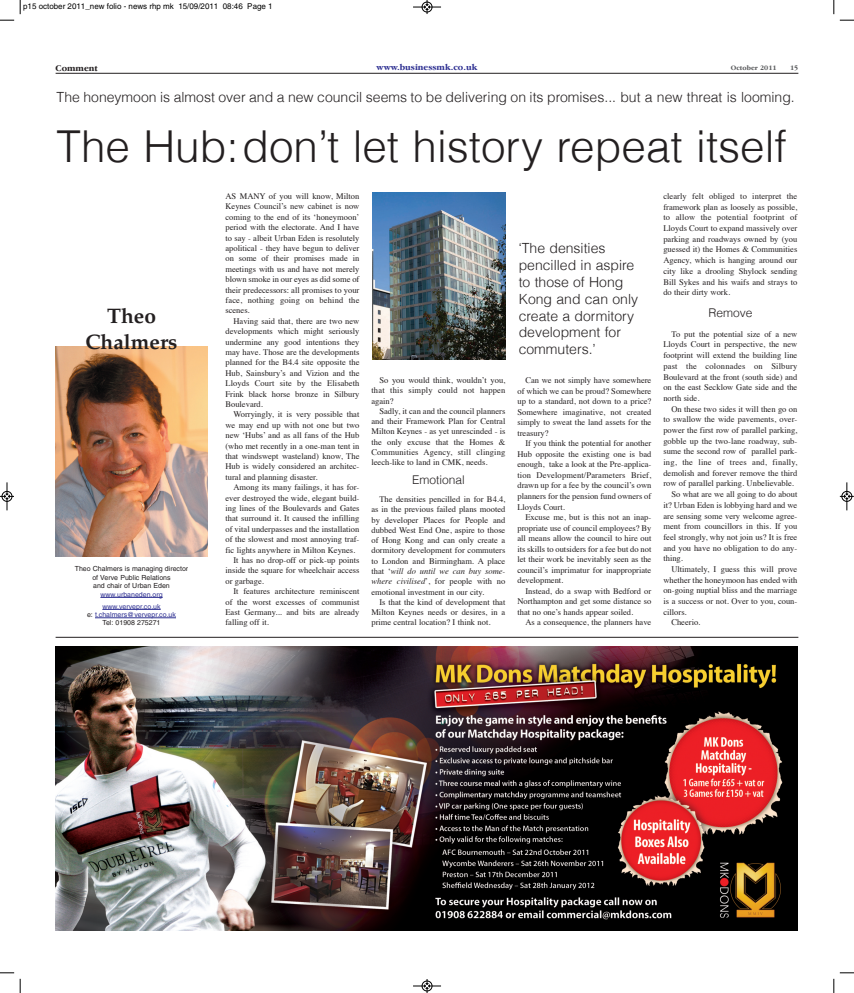
<style>
.page{position:relative;width:854px;height:993px;background:#fff}
.page>*{position:absolute;margin:0;border:0;box-sizing:border-box;transform-origin:0 0}
.t1{font:300 44px "Helvetica";color:#231f20}
.t2{font:700 21px/25.2px "Palatino";color:#231f20;text-align:center}
.t3{font:300 14px/16.8px "Helvetica";color:#231f20}
.t4{font:300 12px "Helvetica";color:#231f20}
.t5{font:700 9px "Garamond IT Cby BT";color:#2e3092}
.t6{font:700 9px "Garamond IT Cby BT";color:#231f20}
.t7{font:8.5px/10.4px "Times";color:#231f20;text-align:justify}
.t8{font:8.5px "Times";letter-spacing:.02em;color:#231f20}
.t9{font:8px "Helvetica";color:#000}
.t10{font:7px/12px "Helvetica";color:#2e3092}
.t11{font:7px/8.4px "Helvetica";color:#231f20;text-align:center}
.t12{font:700 7px "Garamond IT Cby BT";color:#57585a}
.s1{color:#231f20}
.s2{font-style:italic}
</style>
<div class="page">
<hr style="left:56px;top:73px;width:742px;height:1px;background:#231f20">
<hr style="left:100px;top:597px;width:63px;height:1px;background:#2e3092">
<hr style="left:102px;top:609px;width:59px;height:1px;background:#2e3092">
<hr style="left:95px;top:617px;width:81px;height:1px;background:#2e3092">
<img style="left:56px;top:347px;width:151px;height:209px">
<img style="left:56px;top:647px;width:742px;height:283px">
<hr style="left:56px;top:637px;width:742px;height:1px;background:#231f20">
<img style="left:372px;top:192px;width:133px;height:167px">
<svg style="left:20px;top:0;width:1px;height:14px"></svg>
<svg style="left:0;top:20px;width:14px;height:1px"></svg>
<svg style="left:833px;top:0;width:2px;height:14px"></svg>
<svg style="left:840px;top:20px;width:14px;height:1px"></svg>
<svg style="left:20px;top:979px;width:1px;height:14px"></svg>
<svg style="left:0;top:972px;width:14px;height:1px"></svg>
<svg style="left:833px;top:979px;width:2px;height:14px"></svg>
<svg style="left:840px;top:972px;width:14px;height:1px"></svg>
<svg style="left:413px;top:0;width:28px;height:14px"></svg>
<svg style="left:413px;top:979px;width:28px;height:14px"></svg>
<svg style="left:0;top:482px;width:14px;height:28px"></svg>
<svg style="left:840px;top:482px;width:14px;height:28px"></svg>
<p class="t9" style="left:23px;top:3px;width:251px">p15 october 2011_new folio - news rhp mk 15/09/2011 08:46 Page 1</p>
<p class="t6" style="left:56px;top:65px;width:44px">Comment</p>
<p class="t5" style="left:377px;top:64px;width:102px">www.businessmk.co.uk</p>
<p class="t12" style="left:731px;top:65px;width:47px">October 2011</p>
<p class="t12" style="left:790px;top:65px;width:10px">15</p>
<h3 class="t3" style="left:57px;top:90px;width:740px">The honeymoon is almost over and a new council seems to be delivering on its promises... but a new threat is looming.</h3>
<h1 class="t1" style="left:57px;top:128px;width:732px">The Hub:don’t let history repeat itself</h1>
<h2 class="t2" style="left:85px;top:306px;width:94px">Theo<br>Chalmers</h2>
<p class="t11" style="left:75px;top:565px;width:115px">Theo Chalmers is managing director of Verve Public Relations<br>and chair of Urban Eden</p>
<p class="t10" style="left:100px;top:589px;width:64px">www.urbaneden.org www.vervepr.co.uk</p>
<p class="t10" style="left:87px;top:611px;width:90px;line-height:8.4px;text-align:center"><span class="s1">e:</span> t.chalmers@vervepr.co.uk<br><span class="s1">Tel: 01908 275271</span></p>
<p class="t7" style="left:225px;top:192px;width:135px">AS MANY of you will know, Milton Keynes Council’s new cabinet is now coming to the end of its ‘honeymoon’ period with the electorate. And I have to say - albeit Urban Eden is resolutely apolitical - they have begun to deliver on some of their promises made in meetings with us and have not merely blown smoke in our eyes as did some of their predecessors: all promises to your face, nothing going on behind the scenes.</p>
<p class="t7" style="left:225px;top:316px;width:135px;text-indent:8px">Having said that, there are two new developments which might seriously undermine any good intentions they may have. Those are the developments planned for the B4.4 site opposite the Hub, Sainsbury’s and Vizion and the Lloyds Court site by the Elisabeth Frink black horse bronze in Silbury Boulevard.</p>
<p class="t7" style="left:225px;top:410px;width:135px;text-indent:8px">Worryingly, it is very possible that we may end up with not one but two new ‘Hubs’ and as all fans of the Hub (who met recently in a one-man tent in that windswept wasteland) know, The Hub is widely considered an architec&shy;tural and planning disaster.</p>
<p class="t7" style="left:233px;top:483px;width:127px">Among its many failings, it has for-</p>
<p class="t7" style="left:225px;top:493px;width:135px">ever destroyed the wide, elegant build-</p>
<p class="t7" style="left:225px;top:504px;width:135px">ing lines of the Boulevards and Gates</p>
<p class="t7" style="left:225px;top:514px;width:135px">that surround it. It caused the infilling</p>
<p class="t7" style="left:225px;top:524px;width:135px">of vital underpasses and the installation</p>
<p class="t7" style="left:225px;top:535px;width:135px">of the slowest and most annoying traf-</p>
<p class="t7" style="left:225px;top:545px;width:131px">fic lights anywhere in Milton Keynes.</p>
<p class="t7" style="left:233px;top:556px;width:127px">It has no drop-off or pick-up points</p>
<p class="t7" style="left:225px;top:566px;width:135px">inside the square for wheelchair access</p>
<p class="t7" style="left:225px;top:576px;width:40px">or garbage.</p>
<p class="t7" style="left:233px;top:587px;width:127px">It features architecture reminiscent</p>
<p class="t7" style="left:225px;top:597px;width:135px">of the worst excesses of communist</p>
<p class="t7" style="left:225px;top:608px;width:135px">East Germany... and bits are already</p>
<p class="t7" style="left:225px;top:618px;width:45px">falling off it.</p>
<p class="t7" style="left:371px;top:376px;width:135px;text-indent:8px">So you would think, wouldn’t you, that this simply could not happen again?</p>
<p class="t7" style="left:371px;top:407px;width:135px;text-indent:8px">Sadly, it can and the council planners and their Framework Plan for Central Milton Keynes - as yet unrescinded - is the only excuse that the Homes &amp; Communities Agency, still clinging leech-like to land in CMK, needs.</p>
<h3 class="t4" style="left:412px;top:475px;width:54px">Emotional</h3>
<p class="t7" style="left:371px;top:495px;width:135px;text-indent:8px">The densities pencilled in for B4.4, as in the previous failed plans mooted by developer Places for People and dubbed West End One, aspire to those of Hong Kong and can only create a dormitory development for commuters to London and Birmingham. A place that ‘<span class="s2">will do until we can buy some&shy;where civilised</span>’, for people with no emotional investment in our city.</p>
<p class="t7" style="left:371px;top:597px;width:135px;text-indent:8px">Is that the kind of development that Milton Keynes needs or desires, in a prime central location? I think not.</p>
<h3 class="t3" style="left:519px;top:241px;width:121px">‘The densities pencilled in aspire to those of Hong<br>Kong and can only create a dormitory development for commuters.’</h3>
<p class="t7" style="left:517px;top:376px;width:135px;text-indent:8px">Can we not simply have somewhere of which we can be proud? Somewhere up to a standard, not down to a price?<br>Somewhere imaginative, not created simply to sweat the land assets for the treasury?</p>
<p class="t7" style="left:517px;top:439px;width:135px;text-indent:8px">If you think the potential for another Hub opposite the existing one is bad enough, take a look at the Pre-applica&shy;tion Development/Parameters Brief, drawn up for a fee by the council’s own planners for the pension fund owners of Lloyds Court.</p>
<p class="t7" style="left:517px;top:513px;width:135px;text-indent:8px">Excuse me, but is this not an inap&shy;propriate use of council employees? By all means allow the council to hire out its skills to outsiders for a fee but do not let their work be inevitably seen as the council’s imprimatur for inappropriate development.</p>
<p class="t7" style="left:517px;top:586px;width:135px;text-indent:8px">Instead, do a swap with Bedford or Northampton and get some distance so that no one’s hands appear soiled.</p>
<p class="t7" style="left:525px;top:618px;width:127px">As a consequence, the planners have</p>
<p class="t7" style="left:663px;top:191px;width:135px;line-height:10.7px">clearly felt obliged to interpret the framework plan as loosely as possible, to allow the potential footprint of Lloyds Court to expand massively over parking and roadways owned by (you guessed it) the Homes &amp; Communities Agency, which is hanging around our city like a drooling Shylock sending Bill Sykes and his waifs and strays to do their dirty work.</p>
<h3 class="t4" style="left:708px;top:307px;width:46px">Remove</h3>
<p class="t7" style="left:663px;top:329px;width:135px;line-height:10.7px;text-indent:8px">To put the potential size of a new Lloyds Court in perspective, the new footprint will extend the building line past the colonnades on Silbury Boulevard at the front (south side) and on the east Secklow Gate side and the north side.</p>
<p class="t7" style="left:671px;top:404px;width:127px">On these two sides it will then go on</p>
<p class="t7" style="left:663px;top:415px;width:135px">to swallow the wide pavements, over-</p>
<p class="t7" style="left:663px;top:426px;width:135px">power the first row of parallel parking,</p>
<p class="t7" style="left:663px;top:436px;width:135px">gobble up the two-lane roadway, sub-</p>
<p class="t7" style="left:663px;top:447px;width:135px">sume the second row of parallel park-</p>
<p class="t8" style="left:663px;top:459px;width:135px">ing, the line of trees and, finally,</p>
<p class="t7" style="left:663px;top:468px;width:135px">demolish and forever remove the third</p>
<p class="t7" style="left:663px;top:479px;width:132px">row of parallel parking. Unbelievable.</p>
<p class="t7" style="left:671px;top:490px;width:127px">So what are we all going to do about</p>
<p class="t7" style="left:663px;top:500px;width:135px">it? Urban Eden is lobbying hard and we</p>
<p class="t7" style="left:663px;top:511px;width:135px">are sensing some very welcome agree-</p>
<p class="t7" style="left:663px;top:522px;width:135px">ment from councillors in this. If you</p>
<p class="t7" style="left:663px;top:532px;width:135px">feel strongly, why not join us? It is free</p>
<p class="t7" style="left:663px;top:543px;width:135px">and you have no obligation to do any-</p>
<p class="t7" style="left:663px;top:554px;width:21px">thing.</p>
<p class="t7" style="left:671px;top:565px;width:127px">Ultimately, I guess this will prove</p>
<p class="t7" style="left:663px;top:575px;width:135px">whether the honeymoon has ended with</p>
<p class="t7" style="left:663px;top:586px;width:135px">on-going nuptial bliss and the marriage</p>
<p class="t7" style="left:663px;top:597px;width:135px">is a success or not. Over to you, coun-</p>
<p class="t7" style="left:663px;top:607px;width:25px">cillors.</p>
<p class="t7" style="left:671px;top:618px;width:31px">Cheerio.</p>
</div>
